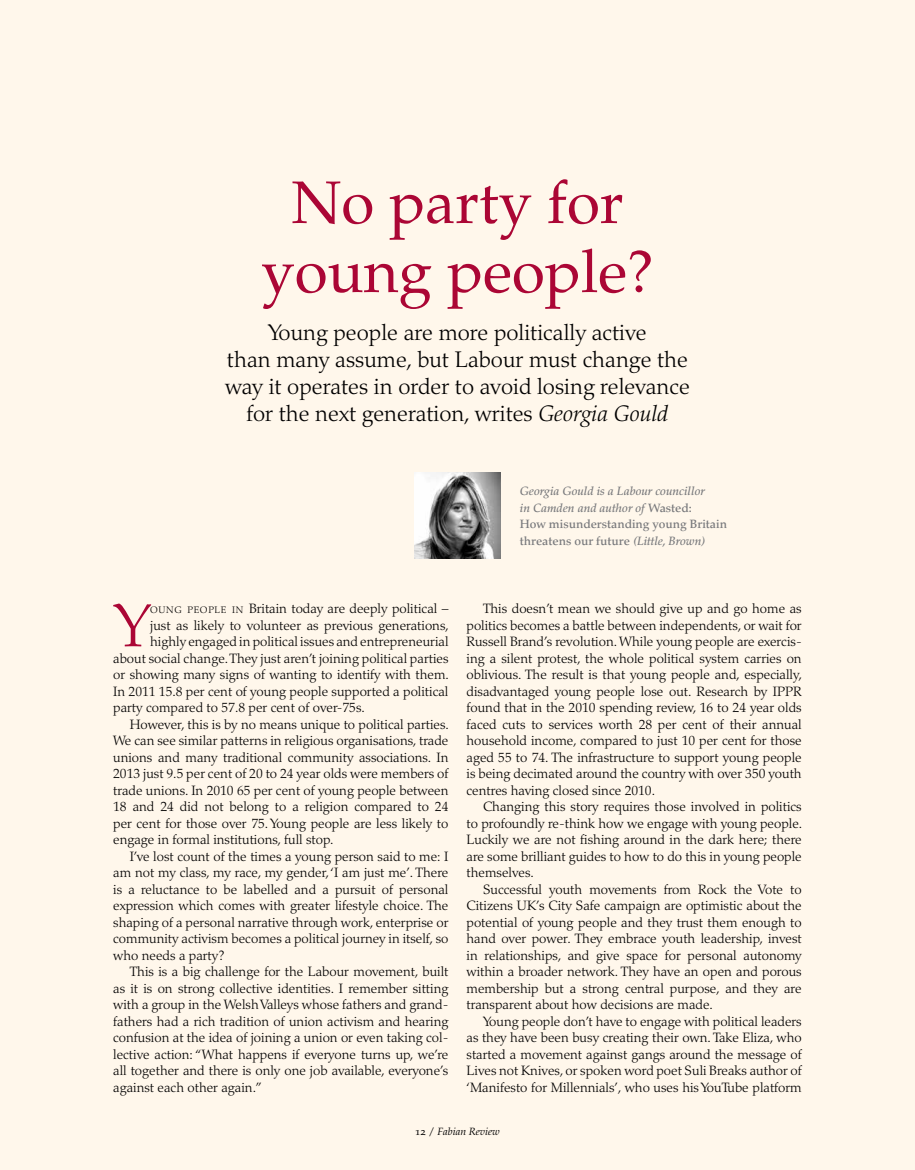
<style>
.page{position:relative;width:915px;height:1170px;background:#fff}
.page>*{position:absolute;margin:0;border:0;box-sizing:border-box;transform-origin:0 0}
.t1{font:300 60.6px "Palatino LT Std";color:#ab0635}
.t2{font:60px/69px "Palatino LT Std";color:#ab0635;text-align:center}
.t3{font:300 22.5px/27px "Palatino LT Std";color:#000;text-align:center}
.t4{font:300 13.5px/16.5px "Palatino LT Std";color:#000;text-align:justify}
.t5{font:italic 500 12px/16.5px "Palatino LT Std";color:#77787b}
.t6{font:italic 10.5px "Palatino LT Std";color:#000}
.s1{font-style:italic}
.s2{font-style:normal}
.s3{font-size:9.45px}
</style>
<div class="page">
<div style="left:0;top:0;width:914px;height:1169px;background:#fff7eb"></div>
<img style="left:415px;top:473px;width:85px;height:85px">
<h2 class="t2" style="left:261px;top:169px;width:394px">No party for young people?</h2>
<h3 class="t3" style="left:225px;top:319px;width:466px">Young people are more politically active<br>than many assume, but Labour must change the way it operates in order to avoid losing relevance for the next generation, writes <span class="s1">Georgia Gould</span></h3>
<p class="t5" style="left:519px;top:483px;width:208px">Georgia Gould is a Labour councillor<br>in Camden and author of <span class="s2">Wasted:<br>How misunderstanding young Britain threatens our future</span> (Little, Brown)</p>
<h1 class="t1" style="left:114px;top:590px;width:37px">Y</h1>
<p class="t4" style="left:150px;top:600px;width:300px"><span class="s3">OUNG PEOPLE IN</span> Britain today are deeply political –</p>
<p class="t4" style="left:150px;top:617px;width:300px">just as likely to volunteer as previous generations,</p>
<p class="t4" style="left:150px;top:633px;width:300px">highly engaged in political issues and entrepreneurial</p>
<p class="t4" style="left:113px;top:650px;width:336px">about social change. They just aren’t joining political parties</p>
<p class="t4" style="left:113px;top:666px;width:337px">or showing many signs of wanting to identify with them.</p>
<p class="t4" style="left:113px;top:683px;width:336px">In 2011 15.8 per cent of young people supported a political</p>
<p class="t4" style="left:113px;top:699px;width:253px">party compared to 57.8 per cent of over-75s.</p>
<p class="t4" style="left:130px;top:716px;width:320px">However, this is by no means unique to political parties.</p>
<p class="t4" style="left:113px;top:732px;width:336px">We can see similar patterns in religious organisations, trade</p>
<p class="t4" style="left:113px;top:749px;width:336px">unions and many traditional community associations. In</p>
<p class="t4" style="left:113px;top:765px;width:337px">2013 just 9.5 per cent of 20 to 24 year olds were members of</p>
<p class="t4" style="left:113px;top:782px;width:336px">trade unions. In 2010 65 per cent of young people between</p>
<p class="t4" style="left:113px;top:798px;width:336px">18 and 24 did not belong to a religion compared to 24</p>
<p class="t4" style="left:113px;top:815px;width:336px">per cent for those over 75. Young people are less likely to</p>
<p class="t4" style="left:113px;top:831px;width:221px">engage in formal institutions, full stop.</p>
<p class="t4" style="left:130px;top:848px;width:320px">I’ve lost count of the times a young person said to me: I</p>
<p class="t4" style="left:113px;top:864px;width:336px">am not my class, my race, my gender, ‘I am just me’. There</p>
<p class="t4" style="left:113px;top:881px;width:336px">is a reluctance to be labelled and a pursuit of personal</p>
<p class="t4" style="left:113px;top:897px;width:336px">expression which comes with greater lifestyle choice. The</p>
<p class="t4" style="left:113px;top:914px;width:336px">shaping of a personal narrative through work, enterprise or</p>
<p class="t4" style="left:113px;top:930px;width:336px">community activism becomes a political journey in itself, so</p>
<p class="t4" style="left:113px;top:947px;width:113px">who needs a party?</p>
<p class="t4" style="left:130px;top:963px;width:320px">This is a big challenge for the Labour movement, built</p>
<p class="t4" style="left:113px;top:980px;width:336px">as it is on strong collective identities. I remember sitting</p>
<p class="t4" style="left:113px;top:996px;width:336px">with a group in the Welsh Valleys whose fathers and grand-</p>
<p class="t4" style="left:113px;top:1013px;width:337px">fathers had a rich tradition of union activism and hearing</p>
<p class="t4" style="left:113px;top:1029px;width:336px">confusion at the idea of joining a union or even taking col-</p>
<p class="t4" style="left:113px;top:1046px;width:336px">lective action: “What happens if everyone turns up, we’re</p>
<p class="t4" style="left:113px;top:1062px;width:336px">all together and there is only one job available, everyone’s</p>
<p class="t4" style="left:113px;top:1079px;width:150px">against each other again.”</p>
<p class="t4" style="left:466px;top:600px;width:337px;text-indent:16px">This doesn’t mean we should give up and go home as politics becomes a battle between independents, or wait for Russell Brand’s revolution. While young people are exercis&shy;ing a silent protest, the whole political system carries on oblivious. The result is that young people and, especially, disadvantaged young people lose out. Research by IPPR found that in the 2010 spending review, 16 to 24 year olds faced cuts to services worth 28 per cent of their annual household income, compared to just 10 per cent for those aged 55 to 74. The infrastructure to support young people is being decimated around the country with over 350 youth centres having closed since 2010.</p>
<p class="t4" style="left:466px;top:798px;width:337px;text-indent:16px">Changing this story requires those involved in politics to profoundly re-think how we engage with young people.<br>Luckily we are not fishing around in the dark here; there are some brilliant guides to how to do this in young people themselves.</p>
<p class="t4" style="left:466px;top:881px;width:337px;text-indent:16px">Successful youth movements from Rock the Vote to Citizens UK’s City Safe campaign are optimistic about the potential of young people and they trust them enough to hand over power. They embrace youth leadership, invest in relationships, and give space for personal autonomy within a broader network. They have an open and porous membership but a strong central purpose, and they are transparent about how decisions are made.</p>
<p class="t4" style="left:466px;top:1013px;width:336px;text-indent:16px">Young people don’t have to engage with political leaders as they have been busy creating their own. Take Eliza, who started a movement against gangs around the message of Lives not Knives, or spoken word poet Suli Breaks author of ‘Manifesto for Millennials’, who uses his YouTube platform</p>
<p class="t6" style="left:415px;top:1125px;width:86px"><span class="s2">12 /</span> Fabian Review</p>
</div>
